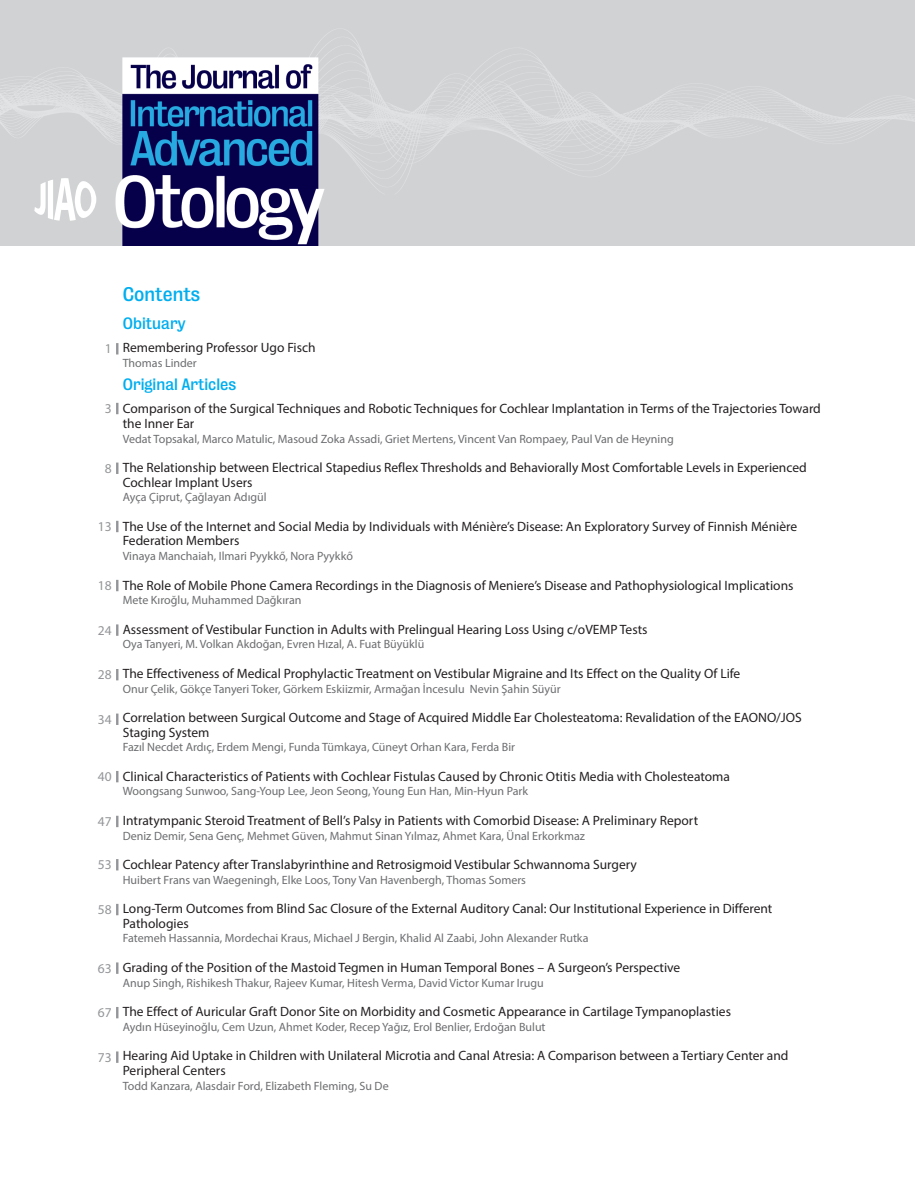
<style>
.page{position:relative;width:915px;height:1191px;background:#fff}
.page>*{position:absolute;margin:0;border:0;box-sizing:border-box;transform-origin:0 0}
.t1{font:18px "Bureau Grot Five Three";color:#00aeef}
.t2{font:15px "Bureau Grot Five Three";color:#00aeef}
.t3{font:13.5px/14.7px "Myriad Pro";color:#231f20}
.t4{font:13.5px "Myriad Pro";color:#939598}
.t5{font:12px "Myriad Pro";color:#6c6d70}
</style>
<div class="page">
<img style="left:0;top:0;width:914px;height:245px">
<svg style="left:34px;top:178px;width:62px;height:43px"></svg>
<svg style="left:116px;top:343px;width:2px;height:11px"></svg>
<svg style="left:116px;top:403px;width:2px;height:11px"></svg>
<svg style="left:116px;top:462px;width:2px;height:12px"></svg>
<svg style="left:116px;top:521px;width:2px;height:11px"></svg>
<svg style="left:116px;top:580px;width:2px;height:11px"></svg>
<svg style="left:116px;top:624px;width:2px;height:12px"></svg>
<svg style="left:116px;top:669px;width:2px;height:11px"></svg>
<svg style="left:116px;top:713px;width:2px;height:12px"></svg>
<svg style="left:116px;top:771px;width:2px;height:11px"></svg>
<svg style="left:116px;top:815px;width:2px;height:12px"></svg>
<svg style="left:116px;top:859px;width:2px;height:11px"></svg>
<svg style="left:116px;top:904px;width:2px;height:11px"></svg>
<svg style="left:116px;top:1007px;width:2px;height:11px"></svg>
<svg style="left:116px;top:962px;width:2px;height:11px"></svg>
<svg style="left:116px;top:1051px;width:2px;height:11px"></svg>
<p class="t4" style="left:105px;top:340px;width:8px">1</p>
<p class="t4" style="left:105px;top:400px;width:8px">3</p>
<p class="t4" style="left:105px;top:460px;width:8px">8</p>
<p class="t4" style="left:98px;top:518px;width:15px">13</p>
<p class="t4" style="left:98px;top:577px;width:15px">18</p>
<p class="t4" style="left:98px;top:621px;width:15px">24</p>
<p class="t4" style="left:98px;top:666px;width:15px">28</p>
<p class="t4" style="left:98px;top:711px;width:15px">34</p>
<p class="t4" style="left:98px;top:768px;width:15px">40</p>
<p class="t4" style="left:98px;top:813px;width:15px">47</p>
<p class="t4" style="left:98px;top:856px;width:15px">53</p>
<p class="t4" style="left:98px;top:901px;width:15px">58</p>
<p class="t4" style="left:98px;top:959px;width:15px">63</p>
<p class="t4" style="left:98px;top:1004px;width:15px">67</p>
<p class="t4" style="left:98px;top:1048px;width:15px">73</p>
<p class="t1" style="left:123px;top:283px;width:79px">Contents</p>
<p class="t2" style="left:123px;top:314px;width:64px">Obituary</p>
<p class="t3" style="left:123px;top:340px;width:194px">Remembering Professor Ugo Fisch</p>
<p class="t5" style="left:123px;top:355px;width:76px">Thomas Linder</p>
<p class="t2" style="left:123px;top:375px;width:115px">Original Articles</p>
<p class="t3" style="left:123px;top:401px;width:699px">Comparison of the Surgical Techniques and Robotic Techniques for Cochlear Implantation in Terms of the Trajectories Toward the Inner Ear</p>
<p class="t5" style="left:123px;top:431px;width:552px">Vedat Topsakal, Marco Matulic, Masoud Zoka Assadi, Griet Mertens, Vincent Van Rompaey, Paul Van de Heyning</p>
<p class="t3" style="left:123px;top:460px;width:685px">The Relationship between Electrical Stapedius Reflex Thresholds and Behaviorally Most Comfortable Levels in Experienced<br>Cochlear Implant Users</p>
<p class="t5" style="left:123px;top:490px;width:145px">Ayça Çiprut, Çağlayan Adıgül</p>
<p class="t3" style="left:123px;top:518px;width:675px">The Use of the Internet and Social Media by Individuals with Ménière’s Disease: An Exploratory Survey of Finnish Ménière<br>Federation Members</p>
<p class="t5" style="left:123px;top:549px;width:232px">Vinaya Manchaiah, Ilmari Pyykkő, Nora Pyykkő</p>
<p class="t3" style="left:123px;top:577px;width:672px">The Role of Mobile Phone Camera Recordings in the Diagnosis of Meniere’s Disease and Pathophysiological Implications</p>
<p class="t5" style="left:123px;top:593px;width:180px">Mete Kıroğlu, Muhammed Dağkıran</p>
<p class="t3" style="left:123px;top:621px;width:526px">Assessment of Vestibular Function in Adults with Prelingual Hearing Loss Using c/oVEMP Tests</p>
<p class="t5" style="left:123px;top:637px;width:303px">Oya Tanyeri, M. Volkan Akdoğan, Evren Hızal, A. Fuat Büyüklü</p>
<p class="t3" style="left:123px;top:665px;width:619px">The Effectiveness of Medical Prophylactic Treatment on Vestibular Migraine and Its Effect on the Quality Of Life</p>
<p class="t5" style="left:123px;top:681px;width:439px">Onur Çelik, Gökçe Tanyeri Toker, Görkem Eskiizmir, Armağan İncesulu Nevin Şahin Süyür</p>
<p class="t3" style="left:123px;top:710px;width:680px">Correlation between Surgical Outcome and Stage of Acquired Middle Ear Cholesteatoma: Revalidation of the EAONO/JOS<br>Staging System</p>
<p class="t5" style="left:123px;top:740px;width:394px">Fazıl Necdet Ardıç, Erdem Mengi, Funda Tümkaya, Cüneyt Orhan Kara, Ferda Bir</p>
<p class="t3" style="left:123px;top:768px;width:608px">Clinical Characteristics of Patients with Cochlear Fistulas Caused by Chronic Otitis Media with Cholesteatoma</p>
<p class="t5" style="left:123px;top:784px;width:407px">Woongsang Sunwoo, Sang-Youp Lee, Jeon Seong, Young Eun Han, Min-Hyun Park</p>
<p class="t3" style="left:123px;top:812px;width:576px">Intratympanic Steroid Treatment of Bell’s Palsy in Patients with Comorbid Disease: A Preliminary Report</p>
<p class="t5" style="left:123px;top:828px;width:463px">Deniz Demir, Sena Genç, Mehmet Güven, Mahmut Sinan Yılmaz, Ahmet Kara, Ünal Erkorkmaz</p>
<p class="t3" style="left:123px;top:857px;width:515px">Cochlear Patency after Translabyrinthine and Retrosigmoid Vestibular Schwannoma Surgery</p>
<p class="t5" style="left:123px;top:872px;width:404px">Huibert Frans van Waegeningh, Elke Loos, Tony Van Havenbergh, Thomas Somers</p>
<p class="t3" style="left:123px;top:901px;width:651px">Long-Term Outcomes from Blind Sac Closure of the External Auditory Canal: Our Institutional Experience in Different<br>Pathologies</p>
<p class="t5" style="left:123px;top:931px;width:467px">Fatemeh Hassannia, Mordechai Kraus, Michael J Bergin, Khalid Al Zaabi, John Alexander Rutka</p>
<p class="t3" style="left:123px;top:959px;width:559px">Grading of the Position of the Mastoid Tegmen in Human Temporal Bones – A Surgeon’s Perspective</p>
<p class="t5" style="left:123px;top:975px;width:422px">Anup Singh, Rishikesh Thakur, Rajeev Kumar, Hitesh Verma, David Victor Kumar Irugu</p>
<p class="t3" style="left:123px;top:1004px;width:609px">The Effect of Auricular Graft Donor Site on Morbidity and Cosmetic Appearance in Cartilage Tympanoplasties</p>
<p class="t5" style="left:123px;top:1019px;width:424px">Aydın Hüseyinoğlu, Cem Uzun, Ahmet Koder, Recep Yağız, Erol Benlier, Erdoğan Bulut</p>
<p class="t3" style="left:123px;top:1048px;width:667px">Hearing Aid Uptake in Children with Unilateral Microtia and Canal Atresia: A Comparison between a Tertiary Center and<br>Peripheral Centers</p>
<p class="t5" style="left:123px;top:1078px;width:267px">Todd Kanzara, Alasdair Ford, Elizabeth Fleming, Su De</p>
</div>
